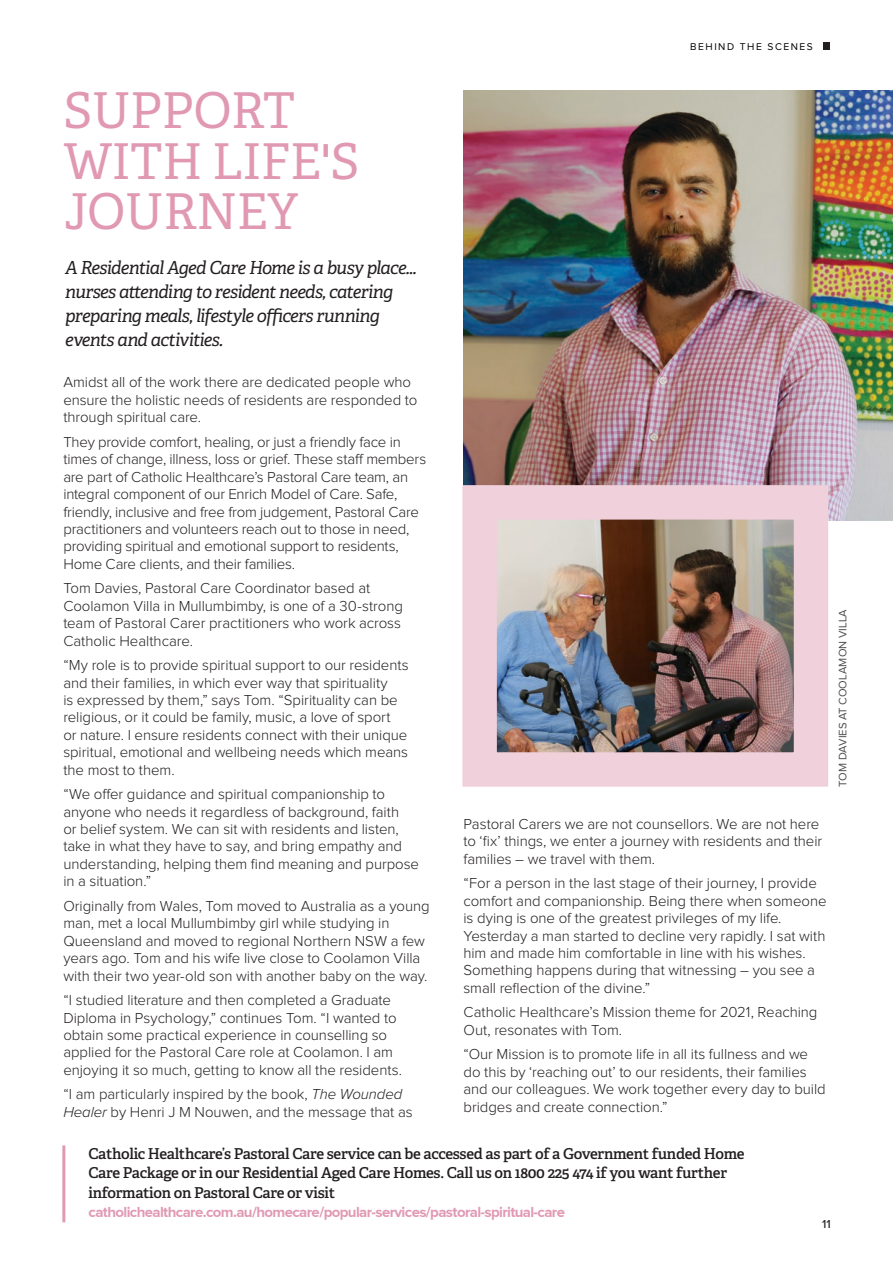
<style>
.page{position:relative;width:893px;height:1263px;background:#fff}
.page>*{position:absolute;margin:0;border:0;box-sizing:border-box;transform-origin:0 0}
.t1{font:49.35px/50.6px "Adelle PE";letter-spacing:-.01em;color:#e199b3}
.t2{font:italic 18px/24px "Adelle PE";letter-spacing:-.04em;color:#231f20}
.t3{font:300 15px/17.4px "Proxima Nova";letter-spacing:-.005em;color:#231f20}
.t4{font:15px/19.5px "Adelle PE Sb";letter-spacing:-.02em;color:#231f20}
.t5{font:700 15px "Proxima Nova";letter-spacing:-.04em;color:#e199b3}
.t6{font:500 12px "Proxima Nova";color:#231f20}
.t7{font:11.25px "Proxima Nova";letter-spacing:.005em;color:#4d4d4f}
.t8{font:10.2px "Proxima Nova";letter-spacing:.15em;color:#000}
.s1{font-style:italic}
</style>
<div class="page">
<img style="left:463px;top:91px;width:430px;height:430px">
<img style="left:497px;top:520px;width:296px;height:232px">
<div style="left:462px;top:485px;width:366px;height:302px;border:34px solid #f0d0db"></div>
<div style="left:823px;top:42px;width:7px;height:7px;background:#231f20"></div>
<hr style="left:62px;top:1145px;width:3px;height:77px;background:#e199b3">
<p class="t8" style="left:690px;top:42px;width:124px">BEHIND THE SCENES</p>
<h1 class="t1" style="left:63px;top:83px;width:298px">SUPPORT<br>WITH LIFE'S<br>JOURNEY</h1>
<p class="t2" style="left:65px;top:255px;width:353px">A Residential Aged Care Home is a busy place… nurses attending to resident needs, catering preparing meals, lifestyle officers running events and activities.</p>
<p class="t3" style="left:63px;top:374px;width:355px">Amidst all of the work there are dedicated people who ensure the holistic needs of residents are responded to through spiritual care.</p>
<p class="t3" style="left:63px;top:434px;width:364px">They provide comfort, healing, or just a friendly face in times of change, illness, loss or grief. These staff members are part of Catholic Healthcare’s Pastoral Care team, an integral component of our Enrich Model of Care. Safe, friendly, inclusive and free from judgement, Pastoral Care practitioners and volunteers reach out to those in need, providing spiritual and emotional support to residents, Home Care clients, and their families.</p>
<p class="t3" style="left:63px;top:580px;width:341px">Tom Davies, Pastoral Care Coordinator based at Coolamon Villa in Mullumbimby, is one of a 30-strong team of Pastoral Carer practitioners who work across Catholic Healthcare.</p>
<p class="t3" style="left:63px;top:657px;width:347px">“My role is to provide spiritual support to our residents and their families, in which ever way that spirituality<br>is expressed by them,” says Tom. “Spirituality can be religious, or it could be family, music, a love of sport<br>or nature. I ensure residents connect with their unique spiritual, emotional and wellbeing needs which means the most to them.</p>
<p class="t3" style="left:63px;top:786px;width:357px">“We offer guidance and spiritual companionship to anyone who needs it regardless of background, faith<br>or belief system. We can sit with residents and listen, take in what they have to say, and bring empathy and understanding, helping them find meaning and purpose in a situation.”</p>
<p class="t3" style="left:63px;top:898px;width:368px">Originally from Wales, Tom moved to Australia as a young man, met a local Mullumbimby girl while studying in Queensland and moved to regional Northern NSW a few years ago. Tom and his wife live close to Coolamon Villa with their two year-old son with another baby on the way.</p>
<p class="t3" style="left:63px;top:992px;width:340px">“I studied literature and then completed a Graduate Diploma in Psychology,” continues Tom. “I wanted to obtain some practical experience in counselling so applied for the Pastoral Care role at Coolamon. I am enjoying it so much, getting to know all the residents.</p>
<p class="t3" style="left:63px;top:1086px;width:351px">“I am particularly inspired by the book, <span class="s1">The Wounded<br>Healer</span> by Henri J M Nouwen, and the message that as</p>
<p class="t3" style="left:463px;top:816px;width:360px">Pastoral Carers we are not counsellors. We are not here to ‘fix’ things, we enter a journey with residents and their families – we travel with them.</p>
<p class="t3" style="left:463px;top:875px;width:365px">“For a person in the last stage of their journey, I provide comfort and companionship. Being there when someone is dying is one of the greatest privileges of my life.<br>Yesterday a man started to decline very rapidly. I sat with him and made him comfortable in line with his wishes.<br>Something happens during that witnessing – you see a small reflection of the divine.”</p>
<p class="t3" style="left:463px;top:1004px;width:355px">Catholic Healthcare’s Mission theme for 2021, Reaching<br>Out, resonates with Tom.</p>
<p class="t3" style="left:463px;top:1046px;width:364px">“Our Mission is to promote life in all its fullness and we do this by ‘reaching out’ to our residents, their families and our colleagues. We work together every day to build bridges and create connection.”</p>
<p class="t7" style="left:838px;top:786px;width:179px;rotate:-90deg">TOM DAVIES AT COOLAMON VILLA</p>
<p class="t4" style="left:89px;top:1143px;width:658px">Catholic Healthcare’s Pastoral Care service can be accessed as part of a Government funded Home<br>Care Package or in our Residential Aged Care Homes. Call us on 1800 225 474 if you want further information on Pastoral Care or visit</p>
<p class="t5" style="left:89px;top:1203px;width:478px">catholichealthcare.com.au/homecare/popular-services/pastoral-spiritual-care</p>
<p class="t6" style="left:822px;top:1215px;width:10px">11</p>
</div>
